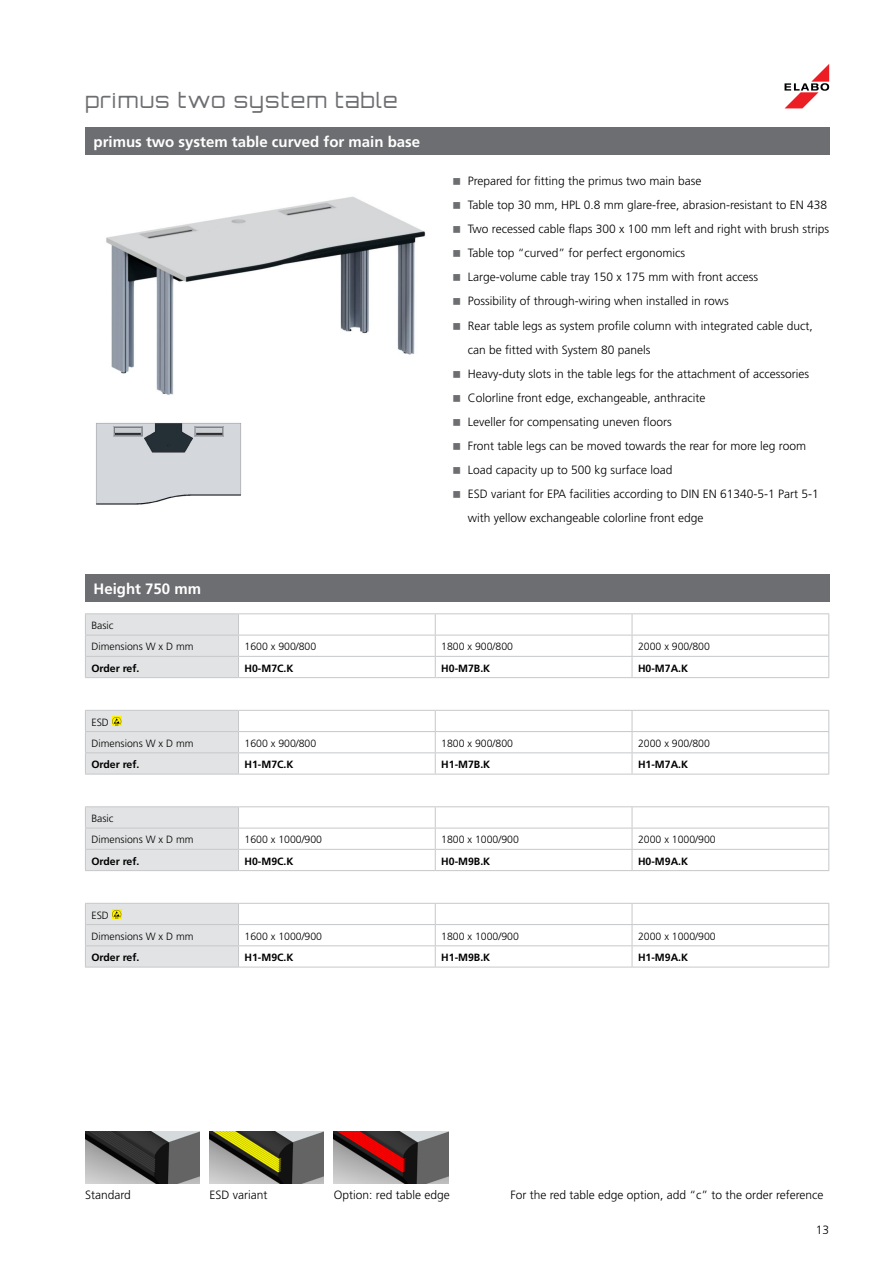
<style>
.page{position:relative;width:893px;height:1263px;background:#fff}
.page>*{position:absolute;margin:0;border:0;box-sizing:border-box;transform-origin:0 0}
.t1{font:300 21px "Orbitron CE";letter-spacing:.06em;color:#6d6e71}
.t2{font:700 15px "Frutiger LT Pro";color:#fff}
.t3{font:300 12px/24px "Frutiger LT Pro";color:#000}
.t4{font:300 10.5px/21.3px "Frutiger LT Pro";color:#000}
.t5{font:700 10.5px "Frutiger LT Pro";color:#000}
</style>
<div class="page">
<img style="left:85px;top:1131px;width:114px;height:52px">
<img style="left:209px;top:1131px;width:115px;height:52px">
<img style="left:334px;top:1131px;width:114px;height:52px">
<svg style="left:784px;top:64px;width:45px;height:44px"></svg>
<img style="left:106px;top:196px;width:320px;height:199px">
<img style="left:96px;top:423px;width:145px;height:82px">
<div style="left:85px;top:128px;width:744px;height:27px;background:#6d6e71"></div>
<hr style="left:238px;top:613px;width:197px;height:1px;background:#c7c8ca">
<hr style="left:435px;top:613px;width:197px;height:1px;background:#c7c8ca">
<hr style="left:632px;top:613px;width:197px;height:1px;background:#c7c8ca">
<hr style="left:85px;top:613px;width:153px;height:1px;background:#c7c8ca">
<svg style="left:85px;top:614px;width:744px;height:64px"></svg>
<hr style="left:85px;top:635px;width:153px;height:1px;background:#c7c8ca">
<hr style="left:85px;top:656px;width:153px;height:1px;background:#c7c8ca">
<hr style="left:85px;top:677px;width:153px;height:1px;background:#c7c8ca">
<hr style="left:238px;top:806px;width:197px;height:1px;background:#c7c8ca">
<hr style="left:435px;top:806px;width:197px;height:1px;background:#c7c8ca">
<hr style="left:632px;top:806px;width:197px;height:1px;background:#c7c8ca">
<hr style="left:238px;top:870px;width:197px;height:1px;background:#c7c8ca">
<hr style="left:435px;top:870px;width:197px;height:1px;background:#c7c8ca">
<hr style="left:632px;top:870px;width:197px;height:1px;background:#c7c8ca">
<hr style="left:85px;top:806px;width:153px;height:1px;background:#c7c8ca">
<svg style="left:85px;top:807px;width:744px;height:63px"></svg>
<hr style="left:85px;top:828px;width:153px;height:1px;background:#c7c8ca">
<hr style="left:85px;top:849px;width:153px;height:1px;background:#c7c8ca">
<hr style="left:85px;top:870px;width:153px;height:1px;background:#c7c8ca">
<hr style="left:238px;top:774px;width:197px;height:1px;background:#c7c8ca">
<hr style="left:435px;top:774px;width:197px;height:1px;background:#c7c8ca">
<hr style="left:632px;top:774px;width:197px;height:1px;background:#c7c8ca">
<hr style="left:85px;top:774px;width:153px;height:1px;background:#c7c8ca">
<svg style="left:85px;top:710px;width:744px;height:64px"></svg>
<hr style="left:238px;top:967px;width:197px;height:1px;background:#c7c8ca">
<hr style="left:435px;top:967px;width:197px;height:1px;background:#c7c8ca">
<hr style="left:632px;top:967px;width:197px;height:1px;background:#c7c8ca">
<hr style="left:85px;top:967px;width:153px;height:1px;background:#c7c8ca">
<svg style="left:85px;top:903px;width:744px;height:64px"></svg>
<div style="left:85px;top:574px;width:744px;height:28px;background:#6d6e71"></div>
<h1 class="t1" style="left:85px;top:88px;width:314px">primus two system table</h1>
<p class="t2" style="left:94px;top:133px;width:328px">primus two system table curved for main base</p>
<p class="t2" style="left:94px;top:579px;width:109px">Height 750 mm</p>
<p class="t3" style="left:468px;top:169px;width:363px">Prepared for fitting the primus two main base<br>Table top 30 mm, HPL 0.8 mm glare-free, abrasion-resistant to EN 438<br>Two recessed cable flaps 300 x 100 mm left and right with brush strips Table top “curved” for perfect ergonomics<br>Large-volume cable tray 150 x 175 mm with front access<br>Possibility of through-wiring when installed in rows<br>Rear table legs as system profile column with integrated cable duct, can be fitted with System 80 panels<br>Heavy-duty slots in the table legs for the attachment of accessories Colorline front edge, exchangeable, anthracite<br>Leveller for compensating uneven floors<br>Front table legs can be moved towards the rear for more leg room Load capacity up to 500 kg surface load<br>ESD variant for EPA facilities according to DIN EN 61340-5-1 Part 5-1 with yellow exchangeable colorline front edge</p>
<p class="t4" style="left:91px;top:615px;width:104px">Basic<br>Dimensions W x D mm</p>
<p class="t4" style="left:244px;top:636px;width:73px">1600 x 900/800</p>
<p class="t4" style="left:441px;top:636px;width:73px">1800 x 900/800</p>
<p class="t4" style="left:638px;top:636px;width:73px">2000 x 900/800</p>
<p class="t5" style="left:91px;top:662px;width:50px">Order ref.</p>
<p class="t5" style="left:244px;top:662px;width:51px">H0-M7C.K</p>
<p class="t5" style="left:441px;top:662px;width:51px">H0-M7B.K</p>
<p class="t5" style="left:638px;top:662px;width:52px">H0-M7A.K</p>
<p class="t4" style="left:91px;top:711px;width:104px">ESD<br>Dimensions W x D mm</p>
<p class="t4" style="left:244px;top:733px;width:73px">1600 x 900/800</p>
<p class="t4" style="left:441px;top:733px;width:73px">1800 x 900/800</p>
<p class="t4" style="left:638px;top:733px;width:73px">2000 x 900/800</p>
<p class="t5" style="left:91px;top:758px;width:50px">Order ref.</p>
<p class="t5" style="left:244px;top:758px;width:51px">H1-M7C.K</p>
<p class="t5" style="left:441px;top:758px;width:51px">H1-M7B.K</p>
<p class="t5" style="left:638px;top:758px;width:52px">H1-M7A.K</p>
<p class="t4" style="left:91px;top:808px;width:104px">Basic<br>Dimensions W x D mm</p>
<p class="t4" style="left:244px;top:829px;width:79px">1600 x 1000/900</p>
<p class="t4" style="left:441px;top:829px;width:79px">1800 x 1000/900</p>
<p class="t4" style="left:638px;top:829px;width:79px">2000 x 1000/900</p>
<p class="t5" style="left:91px;top:855px;width:50px">Order ref.</p>
<p class="t5" style="left:244px;top:855px;width:51px">H0-M9C.K</p>
<p class="t5" style="left:441px;top:855px;width:51px">H0-M9B.K</p>
<p class="t5" style="left:638px;top:855px;width:52px">H0-M9A.K</p>
<p class="t4" style="left:91px;top:904px;width:104px">ESD<br>Dimensions W x D mm</p>
<p class="t4" style="left:244px;top:926px;width:79px">1600 x 1000/900</p>
<p class="t4" style="left:441px;top:926px;width:79px">1800 x 1000/900</p>
<p class="t4" style="left:638px;top:926px;width:79px">2000 x 1000/900</p>
<p class="t5" style="left:91px;top:951px;width:50px">Order ref.</p>
<p class="t5" style="left:244px;top:951px;width:51px">H1-M9C.K</p>
<p class="t5" style="left:441px;top:951px;width:51px">H1-M9B.K</p>
<p class="t5" style="left:638px;top:951px;width:52px">H1-M9A.K</p>
<p class="t3" style="left:85px;top:1183px;width:47px">Standard</p>
<p class="t3" style="left:209px;top:1183px;width:59px">ESD variant</p>
<p class="t3" style="left:334px;top:1183px;width:117px">Option: red table edge</p>
<p class="t3" style="left:510px;top:1183px;width:315px">For the red table edge option, add “c” to the order reference</p>
<p class="t3" style="left:816px;top:1218px;width:15px">13</p>
</div>
